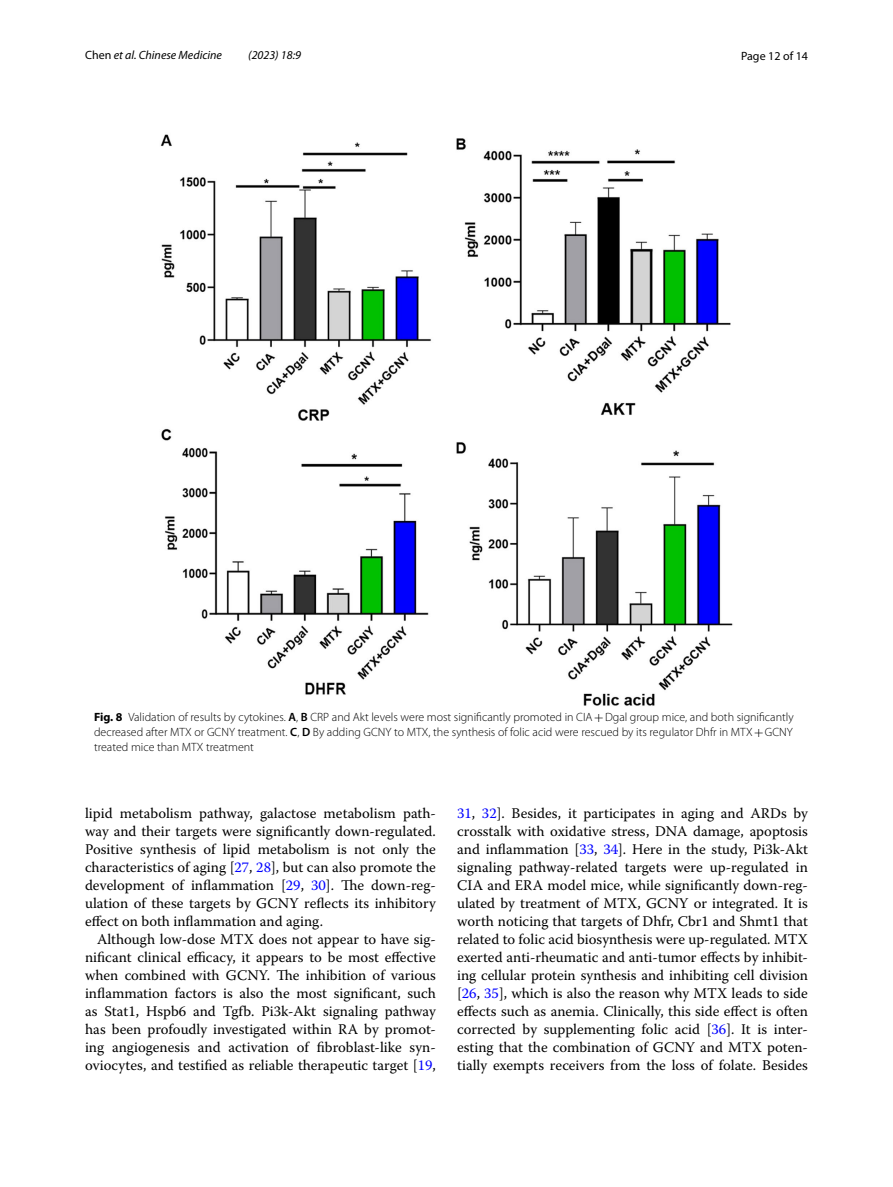
<style>
.page{position:relative;width:893px;height:1187px;background:#fff}
.page>*{position:absolute;margin:0;border:0;box-sizing:border-box;transform-origin:0 0}
.t1{font:14.7px/18px "Warnock Pro";color:#000;text-align:justify}
.t2{font:300 12px/15px "Myriad Pro";color:#000;text-align:justify}
.t3{font:italic 12px "Myriad Pro";color:#000}
.t4{font:12px "Myriad Pro";color:#000}
.s1{font-style:normal}
.s2{font-weight:700}
.s3{font-weight:600}
.s4{font-family:"MTSY";font-weight:400}
.s5{color:#00f}
</style>
<div class="page">
<img style="left:160px;top:134px;width:573px;height:572px">
<p class="t3" style="left:85px;top:48px;width:139px"><span class="s1">Chen</span> et al. Chinese Medicine</p>
<p class="t3" style="left:248px;top:48px;width:54px">(2023) 18:9</p>
<p class="t4" style="left:741px;top:48px;width:68px">Page 12 of 14</p>
<p class="t2" style="left:94px;top:710px;width:701px"><span class="s2">Fig. 8</span> Validation of results by cytokines. <span class="s3">A</span>, <span class="s3">B</span> CRP and Akt levels were most significantly promoted in CIA<span class="s4">+</span>Dgal group mice, and both significantly decreased after MTX or GCNY treatment. <span class="s3">C</span>, <span class="s3">D</span> By adding GCNY to MTX, the synthesis of folic acid were rescued by its regulator Dhfr in MTX<span class="s4">+</span>GCNY treated mice than MTX treatment</p>
<p class="t1" style="left:85px;top:803px;width:352px">lipid metabolism pathway, galactose metabolism path&shy;way and their targets were significantly down-regulated.<br>Positive synthesis of lipid metabolism is not only the characteristics of aging [<span class="s5">27</span>, <span class="s5">28</span>], but can also promote the development of inflammation [<span class="s5">29</span>, <span class="s5">30</span>]. The down-reg&shy;ulation of these targets by GCNY reflects its inhibitory effect on both inflammation and aging.</p>
<p class="t1" style="left:85px;top:929px;width:352px;text-indent:12px">Although low-dose MTX does not appear to have sig&shy;nificant clinical efficacy, it appears to be most effective when combined with GCNY. The inhibition of various inflammation factors is also the most significant, such as Stat1, Hspb6 and Tgfb. Pi3k-Akt signaling pathway has been profoudly investigated within RA by promot&shy;ing angiogenesis and activation of fibroblast-like syn&shy;oviocytes, and testified as reliable therapeutic target [<span class="s5">19</span>,</p>
<p class="t1" style="left:457px;top:803px;width:352px"><span class="s5">31</span>, <span class="s5">32</span>]. Besides, it participates in aging and ARDs by crosstalk with oxidative stress, DNA damage, apoptosis and inflammation [<span class="s5">33</span>, <span class="s5">34</span>]. Here in the study, Pi3k-Akt signaling pathway-related targets were up-regulated in CIA and ERA model mice, while significantly down-reg&shy;ulated by treatment of MTX, GCNY or integrated. It is worth noticing that targets of Dhfr, Cbr1 and Shmt1 that related to folic acid biosynthesis were up-regulated. MTX exerted anti-rheumatic and anti-tumor effects by inhibit&shy;ing cellular protein synthesis and inhibiting cell division [<span class="s5">26</span>, <span class="s5">35</span>], which is also the reason why MTX leads to side effects such as anemia. Clinically, this side effect is often corrected by supplementing folic acid [<span class="s5">36</span>]. It is inter&shy;esting that the combination of GCNY and MTX poten&shy;tially exempts receivers from the loss of folate. Besides</p>
</div>
